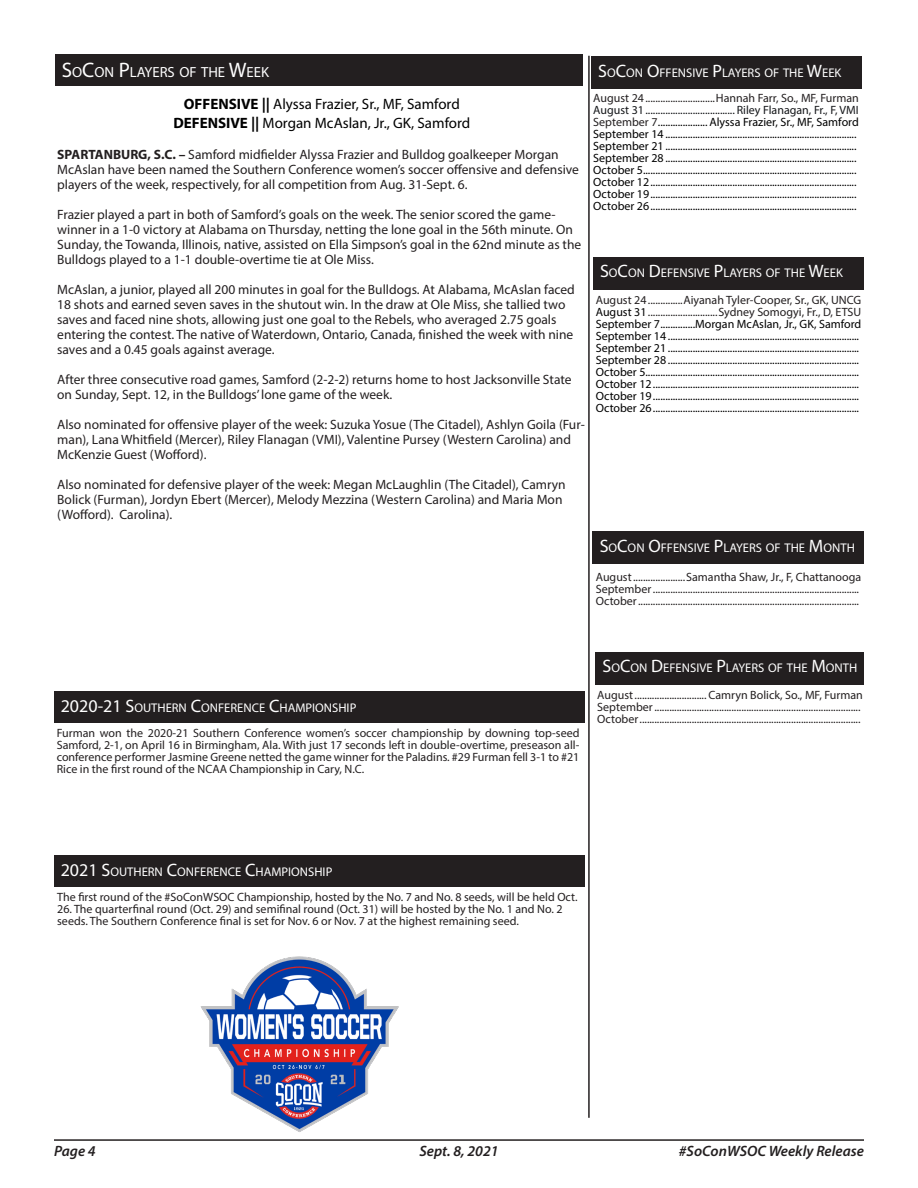
<style>
.page{position:relative;width:918px;height:1188px;background:#fff}
.page>*{position:absolute;margin:0;border:0;box-sizing:border-box;transform-origin:0 0}
.t1{font:15px "Myriad Pro";color:#000}
.t2{font:italic 600 15px "Myriad Pro";color:#231f20}
.t3{font:14.7px "Myriad Pro";color:#fff}
.t4{font:13.5px/15px "Myriad Pro";color:#231f20}
.t5{font:12.6px "Myriad Pro";color:#fff}
.stats4{font:12px "Myriad Pro";color:#000}
.stats4-2{font:12px/12px "Myriad Pro";color:#231f20}
.stats4-3{font:12px "Myriad Pro";color:#15171a}
.s1{font-size:21px}
.s2{font-weight:700}
.s3{font-size:18px}
.s4{color:#231f20}
.s5{color:#000}
</style>
<div class="page">
<hr style="left:54px;top:1139px;width:810px;height:2px;background:#231f20">
<div style="left:593px;top:531px;width:271px;height:33px;background:#231f20"></div>
<hr style="left:588px;top:56px;width:2px;height:1062px;background:#231f20">
<div style="left:596px;top:652px;width:268px;height:33px;background:#231f20"></div>
<div style="left:593px;top:257px;width:271px;height:33px;background:#231f20"></div>
<div style="left:55px;top:54px;width:527px;height:32px;background:#231f20"></div>
<div style="left:54px;top:855px;width:531px;height:32px;background:#231f20"></div>
<img style="left:200px;top:956px;width:199px;height:176px">
<div style="left:54px;top:692px;width:531px;height:31px;background:#231f20"></div>
<div style="left:591px;top:56px;width:271px;height:33px;background:#231f20"></div>
<p class="t3" style="left:62px;top:63px;width:209px"><span class="s1">S</span>O<span class="s1">C</span>ON <span class="s1">P</span>LAYERS OF THE <span class="s1">W</span>EEK</p>
<p class="t1" style="left:184px;top:94px;width:278px"><span class="s2">OFFENSIVE ||</span> Alyssa Frazier, Sr., MF, Samford</p>
<p class="t1" style="left:173px;top:114px;width:298px"><span class="s2">DEFENSIVE ||</span> Morgan McAslan, Jr., GK, Samford</p>
<p class="t4" style="left:57px;top:147px;width:523px"><span class="s2">SPARTANBURG, S.C. –</span> Samford midfielder Alyssa Frazier and Bulldog goalkeeper Morgan<br>McAslan have been named the Southern Conference women’s soccer offensive and defensive players of the week, respectively, for all competition from Aug. 31-Sept. 6.</p>
<p class="t4" style="left:57px;top:207px;width:526px">Frazier played a part in both of Samford’s goals on the week. The senior scored the game&shy;winner in a 1-0 victory at Alabama on Thursday, netting the lone goal in the 56th minute. On Sunday, the Towanda, Illinois, native, assisted on Ella Simpson’s goal in the 62nd minute as the Bulldogs played to a 1-1 double-overtime tie at Ole Miss.</p>
<p class="t4" style="left:57px;top:282px;width:519px">McAslan, a junior, played all 200 minutes in goal for the Bulldogs. At Alabama, McAslan faced 18 shots and earned seven saves in the shutout win. In the draw at Ole Miss, she tallied two saves and faced nine shots, allowing just one goal to the Rebels, who averaged 2.75 goals entering the contest. The native of Waterdown, Ontario, Canada, finished the week with nine saves and a 0.45 goals against average.</p>
<p class="t4" style="left:57px;top:372px;width:516px">After three consecutive road games, Samford (2-2-2) returns home to host Jacksonville State on Sunday, Sept. 12, in the Bulldogs’ lone game of the week.</p>
<p class="t4" style="left:57px;top:417px;width:529px">Also nominated for offensive player of the week: Suzuka Yosue (The Citadel), Ashlyn Goila (Fur&shy;man), Lana Whitfield (Mercer), Riley Flanagan (VMI), Valentine Pursey (Western Carolina) and<br>McKenzie Guest (Wofford).</p>
<p class="t4" style="left:57px;top:477px;width:510px">Also nominated for defensive player of the week: Megan McLaughlin (The Citadel), Camryn<br>Bolick (Furman), Jordyn Ebert (Mercer), Melody Mezzina (Western Carolina) and Maria Mon (Wofford). Carolina).</p>
<p class="t5" style="left:598px;top:65px;width:245px"><span class="s3">S</span>O<span class="s3">C</span>ON <span class="s3">O</span>FFENSIVE <span class="s3">P</span>LAYERS OF THE <span class="s3">W</span>EEK</p>
<p class="stats4-2" style="left:593px;top:92px;width:267px">August 24............................Hannah Farr, So., MF, Furman</p>
<p class="stats4-3" style="left:593px;top:103px;width:267px">August 31.................................... Riley Flanagan, Fr., F, VMI</p>
<p class="stats4" style="left:593px;top:115px;width:267px"><span class="s4">September 7</span>.................... Alyssa Frazier, Sr., MF, Samford</p>
<p class="stats4" style="left:593px;top:127px;width:265px">September 14 .............................................................................</p>
<p class="stats4" style="left:593px;top:139px;width:265px">September 21 .............................................................................</p>
<p class="stats4" style="left:593px;top:151px;width:265px">September 28 .............................................................................</p>
<p class="stats4" style="left:593px;top:163px;width:265px">October 5......................................................................................</p>
<p class="stats4" style="left:593px;top:175px;width:265px">October 12...................................................................................</p>
<p class="stats4" style="left:593px;top:187px;width:265px">October 19...................................................................................</p>
<p class="stats4" style="left:593px;top:199px;width:265px">October 26...................................................................................</p>
<p class="t5" style="left:600px;top:265px;width:244px"><span class="s3">S</span>O<span class="s3">C</span>ON <span class="s3">D</span>EFENSIVE <span class="s3">P</span>LAYERS OF THE <span class="s3">W</span>EEK</p>
<p class="stats4-2" style="left:596px;top:293px;width:267px">August 24..............Aiyanah Tyler-Cooper, Sr., GK, UNCG</p>
<p class="stats4-2" style="left:596px;top:305px;width:267px"><span class="s5">August 31</span>............................Sydney Somogyi, Fr., D, ETSU</p>
<p class="stats4" style="left:596px;top:316px;width:267px">September 7..............Morgan McAslan, Jr., GK, Samford</p>
<p class="stats4" style="left:596px;top:328px;width:265px">September 14 .............................................................................</p>
<p class="stats4" style="left:596px;top:340px;width:265px">September 21 .............................................................................</p>
<p class="stats4" style="left:596px;top:352px;width:265px">September 28 .............................................................................</p>
<p class="stats4" style="left:596px;top:364px;width:265px">October 5......................................................................................</p>
<p class="stats4" style="left:596px;top:376px;width:265px">October 12...................................................................................</p>
<p class="stats4" style="left:596px;top:388px;width:265px">October 19...................................................................................</p>
<p class="stats4" style="left:596px;top:400px;width:265px">October 26...................................................................................</p>
<p class="t5" style="left:600px;top:540px;width:257px"><span class="s3">S</span>O<span class="s3">C</span>ON <span class="s3">O</span>FFENSIVE <span class="s3">P</span>LAYERS OF THE <span class="s3">M</span>ONTH</p>
<p class="stats4-2" style="left:596px;top:571px;width:267px">August.....................Samantha Shaw, Jr., F, Chattanooga</p>
<p class="stats4-2" style="left:596px;top:583px;width:265px">September...................................................................................</p>
<p class="stats4-2" style="left:596px;top:595px;width:265px">October.........................................................................................</p>
<p class="t5" style="left:61px;top:700px;width:297px"><span class="s3">2020-21 S</span>OUTHERN <span class="s3">C</span>ONFERENCE <span class="s3">C</span>HAMPIONSHIP</p>
<p class="stats4-2" style="left:57px;top:727px;width:524px;text-align:justify">Furman won the 2020-21 Southern Conference women’s soccer championship by downing top-seed Samford, 2-1, on April 16 in Birmingham, Ala. With just 17 seconds left in double-overtime, preseason all&shy;conference performer Jasmine Greene netted the game winner for the Paladins. #29 Furman fell 3-1 to #21<br>Rice in the first round of the NCAA Championship in Cary, N.C.</p>
<p class="t5" style="left:603px;top:660px;width:256px"><span class="s3">S</span>O<span class="s3">C</span>ON <span class="s3">D</span>EFENSIVE <span class="s3">P</span>LAYERS OF THE <span class="s3">M</span>ONTH</p>
<p class="stats4-2" style="left:597px;top:689px;width:267px">August............................. Camryn Bolick, So., MF, Furman</p>
<p class="stats4-2" style="left:597px;top:701px;width:265px">September...................................................................................</p>
<p class="stats4-2" style="left:597px;top:713px;width:265px">October.........................................................................................</p>
<p class="t5" style="left:61px;top:864px;width:273px"><span class="s3">2021 S</span>OUTHERN <span class="s3">C</span>ONFERENCE <span class="s3">C</span>HAMPIONSHIP</p>
<p class="stats4-2" style="left:57px;top:891px;width:522px">The first round of the #SoConWSOC Championship, hosted by the No. 7 and No. 8 seeds, will be held Oct.</p>
<p class="stats4-2" style="left:57px;top:903px;width:507px">26. The quarterfinal round (Oct. 29) and semifinal round (Oct. 31) will be hosted by the No. 1 and No. 2 seeds. The Southern Conference final is set for Nov. 6 or Nov. 7 at the highest remaining seed.</p>
<p class="t2" style="left:54px;top:1142px;width:43px">Page 4</p>
<p class="t2" style="left:419px;top:1142px;width:81px">Sept. 8, 2021</p>
<p class="t2" style="left:679px;top:1142px;width:187px">#SoConWSOC Weekly Release</p>
</div>
